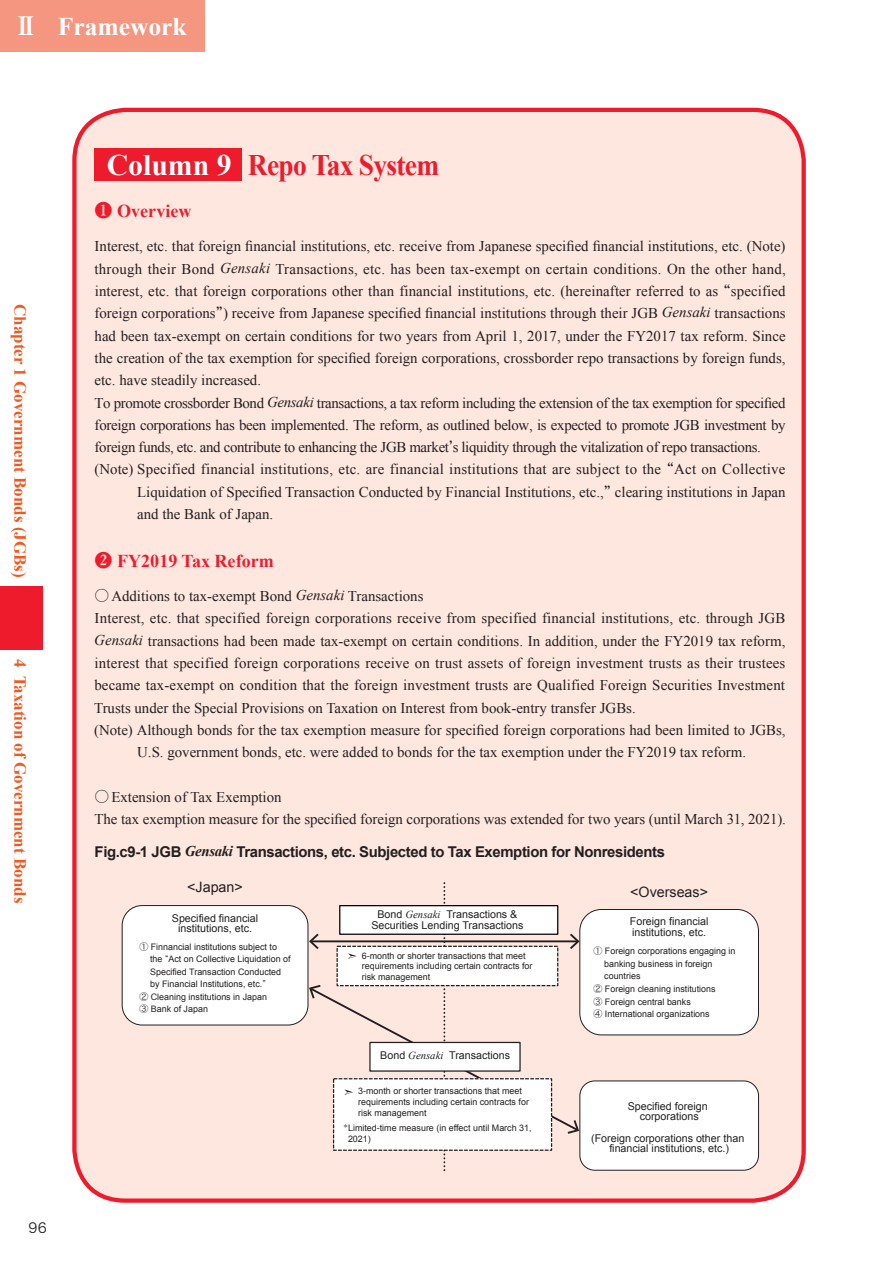
<style>
.page{position:relative;width:893px;height:1263px;background:#fff}
.page>*{position:absolute;margin:0;border:0;box-sizing:border-box;transform-origin:0 0}
.t1{font:700 29.7px "Times New Roman";letter-spacing:-.025em;color:#ee1b2d;scale:.92 1}
.t2{font:700 25.5px "Times New Roman";color:#fff}
.t3{font:700 18px "Times New Roman";color:#ee1b2d}
.t4{font:700 16.95px "Times New Roman";color:#f15921}
.t5{font:14.85px/22.4px "Times New Roman";color:#231f20}
.t6{font:14.85px "Times New Roman";letter-spacing:-.025em;color:#231f20}
.t7{font:14.85px "Times New Roman";letter-spacing:-.02em;color:#231f20}
.t8{font:700 14.85px "Arial";letter-spacing:-.025em;color:#231f20}
.t9{font:14.25px "Arial";color:#231f20}
.t10{font:13.8px "Hiragino Sans Pr 6 N W3";color:#231f20}
.t11{font:10.65px/10.6px "Arial";color:#231f20;text-align:center}
.t12{font:9px/10.6px "Arial";color:#231f20}
.s1{font-family:"Midashi Min Pro MA31";font-weight:400}
.s2{color:#fff}
.s3{font-style:italic}
.s4{font-family:"Hira Min Pro W3"}
.s5{font-family:"Times New Roman";font-style:italic}
.s6{font-family:"Hira Kaku Pro W3"}
</style>
<div class="page">
<div style="left:0;top:0;width:204px;height:51px;background:#f59680"></div>
<div style="left:74px;top:110px;width:730px;height:1090px;background:#fde7df;border-radius:51px"></div>
<div style="left:72px;top:108px;width:734px;height:1095px;border:4px solid #ee1b2d;border-radius:51px"></div>
<div style="left:122px;top:905px;width:186px;height:120px;background:#fff;border-radius:20px"></div>
<div style="left:122px;top:905px;width:186px;height:120px;border:1px solid #231f20;border-radius:20px"></div>
<div style="left:580px;top:909px;width:178px;height:126px;background:#fff;border-radius:21px"></div>
<div style="left:579px;top:909px;width:180px;height:126px;border:1px solid #231f20;border-radius:21px"></div>
<div style="left:580px;top:1081px;width:178px;height:89px;background:#fff;border-radius:15px"></div>
<div style="left:579px;top:1080px;width:180px;height:91px;border:1px solid #231f20;border-radius:15px"></div>
<svg style="left:308px;top:882px;width:272px;height:288px"></svg>
<div style="left:95px;top:148px;width:147px;height:33px;background:#ee1b2d"></div>
<div style="left:0;top:586px;width:43px;height:64px;background:#ee1b2d"></div>
<h2 class="t2" style="left:13px;top:8px;width:175px"><span class="s1">Ⅱ</span> Framework</h2>
<p class="t4" style="left:32px;top:304px;width:275px;rotate:90deg">Chapter 1 Government Bonds (JGBs)</p>
<p class="t4" style="left:32px;top:658px;width:246px;rotate:90deg">4 Taxation of Government Bonds</p>
<p class="t10" style="left:29px;top:1215px;width:20px">96</p>
<h1 class="t1" style="left:107px;top:145px;width:363px"><span class="s2">Column 9</span> Repo Tax System</h1>
<p class="t3" style="left:95px;top:198px;width:98px"><span class="s1">❶</span> Overview</p>
<p class="t5" style="left:95px;top:235px;width:692px">Interest, etc. that foreign financial institutions, etc. receive from Japanese specified financial institutions, etc. (Note)</p>
<p class="t5" style="left:95px;top:257px;width:693px">through their Bond <span class="s3">Gensaki</span> Transactions, etc. has been tax-exempt on certain conditions. On the other hand,</p>
<p class="t5" style="left:95px;top:279px;width:692px">interest, etc. that foreign corporations other than financial institutions, etc. (hereinafter referred to as <span class="s4">“</span>specified</p>
<p class="t5" style="left:95px;top:302px;width:693px">foreign corporations<span class="s4">”</span>) receive from Japanese specified financial institutions through their JGB <span class="s3">Gensaki</span> transactions</p>
<p class="t5" style="left:95px;top:324px;width:692px">had been tax-exempt on certain conditions for two years from April 1, 2017, under the FY2017 tax reform. Since</p>
<p class="t5" style="left:95px;top:346px;width:692px">the creation of the tax exemption for specified foreign corporations, crossborder repo transactions by foreign funds,</p>
<p class="t5" style="left:95px;top:369px;width:168px">etc. have steadily increased.</p>
<p class="t6" style="left:95px;top:393px;width:693px">To promote crossborder Bond <span class="s3">Gensaki</span> transactions, a tax reform including the extension of the tax exemption for specified</p>
<p class="t7" style="left:95px;top:415px;width:692px">foreign corporations has been implemented. The reform, as outlined below, is expected to promote JGB investment by</p>
<p class="t6" style="left:95px;top:437px;width:668px">foreign funds, etc. and contribute to enhancing the JGB market<span class="s4">ʼ</span>s liquidity through the vitalization of repo transactions.</p>
<p class="t5" style="left:95px;top:458px;width:692px">(Note) Specified financial institutions, etc. are financial institutions that are subject to the <span class="s4">“</span>Act on Collective</p>
<p class="t5" style="left:137px;top:480px;width:650px">Liquidation of Specified Transaction Conducted by Financial Institutions, etc.,<span class="s4">”</span> clearing institutions in Japan</p>
<p class="t5" style="left:137px;top:503px;width:137px">and the Bank of Japan.</p>
<p class="t3" style="left:95px;top:548px;width:181px"><span class="s1">❷</span> FY2019 Tax Reform</p>
<p class="t5" style="left:95px;top:585px;width:330px"><span class="s4">○</span>Additions to tax-exempt Bond <span class="s3">Gensaki</span> Transactions</p>
<p class="t5" style="left:95px;top:607px;width:692px">Interest, etc. that specified foreign corporations receive from specified financial institutions, etc. through JGB</p>
<p class="t5" style="left:94px;top:629px;width:693px"><span class="s3">Gensaki</span> transactions had been made tax-exempt on certain conditions. In addition, under the FY2019 tax reform,</p>
<p class="t5" style="left:95px;top:652px;width:692px">interest that specified foreign corporations receive on trust assets of foreign investment trusts as their trustees</p>
<p class="t5" style="left:94px;top:674px;width:692px">became tax-exempt on condition that the foreign investment trusts are Qualified Foreign Securities Investment</p>
<p class="t5" style="left:94px;top:696px;width:543px">Trusts under the Special Provisions on Taxation on Interest from book-entry transfer JGBs.</p>
<p class="t5" style="left:94px;top:718px;width:693px">(Note) Although bonds for the tax exemption measure for specified foreign corporations had been limited to JGBs,</p>
<p class="t5" style="left:137px;top:741px;width:610px">U.S. government bonds, etc. were added to bonds for the tax exemption under the FY2019 tax reform.</p>
<p class="t5" style="left:95px;top:785px;width:693px"><span class="s4">○</span>Extension of Tax Exemption<br>The tax exemption measure for the specified foreign corporations was extended for two years (until March 31, 2021).</p>
<p class="t8" style="left:95px;top:842px;width:572px">Fig.c9-1 JGB <span class="s5">Gensaki</span> Transactions, etc. Subjected to Tax Exemption for Nonresidents</p>
<p class="t9" style="left:187px;top:877px;width:57px">&lt;Japan&gt;</p>
<p class="t11" style="left:172px;top:912px;width:88px">Specified financial institutions, etc.</p>
<p class="t11" style="left:371px;top:909px;width:153px">Bond <span class="s5">Gensaki</span> Transactions &amp;<br>Securities Lending Transactions</p>
<p class="t11" style="left:630px;top:916px;width:80px;text-align:left">Foreign financial institutions, etc.</p>
<p class="t9" style="left:630px;top:882px;width:79px">&lt;Overseas&gt;</p>
<p class="t12" style="left:139px;top:941px;width:139px"><span class="s6">①</span> Finnancial institutions subject to</p>
<p class="t12" style="left:150px;top:954px;width:142px">the <span class="s6">“</span>Act on Collective Liquidation of</p>
<p class="t12" style="left:150px;top:966px;width:133px">Specified Transaction Conducted</p>
<p class="t12" style="left:150px;top:979px;width:117px">by Financial Institutions, etc.<span class="s6">”</span></p>
<p class="t12" style="left:139px;top:991px;width:129px"><span class="s6">②</span> Cleaning institutions in Japan</p>
<p class="t12" style="left:139px;top:1004px;width:70px"><span class="s6">③</span> Bank of Japan</p>
<p class="t12" style="left:362px;top:950px;width:172px">6-month or shorter transactions that meet requirements including certain contracts for risk management</p>
<p class="t11" style="left:380px;top:1050px;width:131px">Bond <span class="s5">Gensaki</span> Transactions</p>
<p class="t12" style="left:358px;top:1086px;width:172px">3-month or shorter transactions that meet requirements including certain contracts for risk management</p>
<p class="t12" style="left:348px;top:1123px;width:185px;text-indent:-5px"><sup>＊</sup>Limited-time measure (in effect until March 31,<br>2021)</p>
<p class="t12" style="left:593px;top:946px;width:144px"><span class="s6">①</span> Foreign corporations engaging in</p>
<p class="t12" style="left:604px;top:958px;width:110px">banking business in foreign</p>
<p class="t12" style="left:604px;top:971px;width:38px">countries</p>
<p class="t12" style="left:593px;top:983px;width:124px"><span class="s6">②</span> Foreign cleaning institutions</p>
<p class="t12" style="left:593px;top:996px;width:99px"><span class="s6">③</span> Foreign central banks</p>
<p class="t12" style="left:593px;top:1008px;width:118px"><span class="s6">④</span> International organizations</p>
<p class="t11" style="left:628px;top:1100px;width:81px">Specified foreign corporations</p>
<p class="t11" style="left:591px;top:1133px;width:155px">(Foreign corporations other than financial institutions, etc.)</p>
</div>
